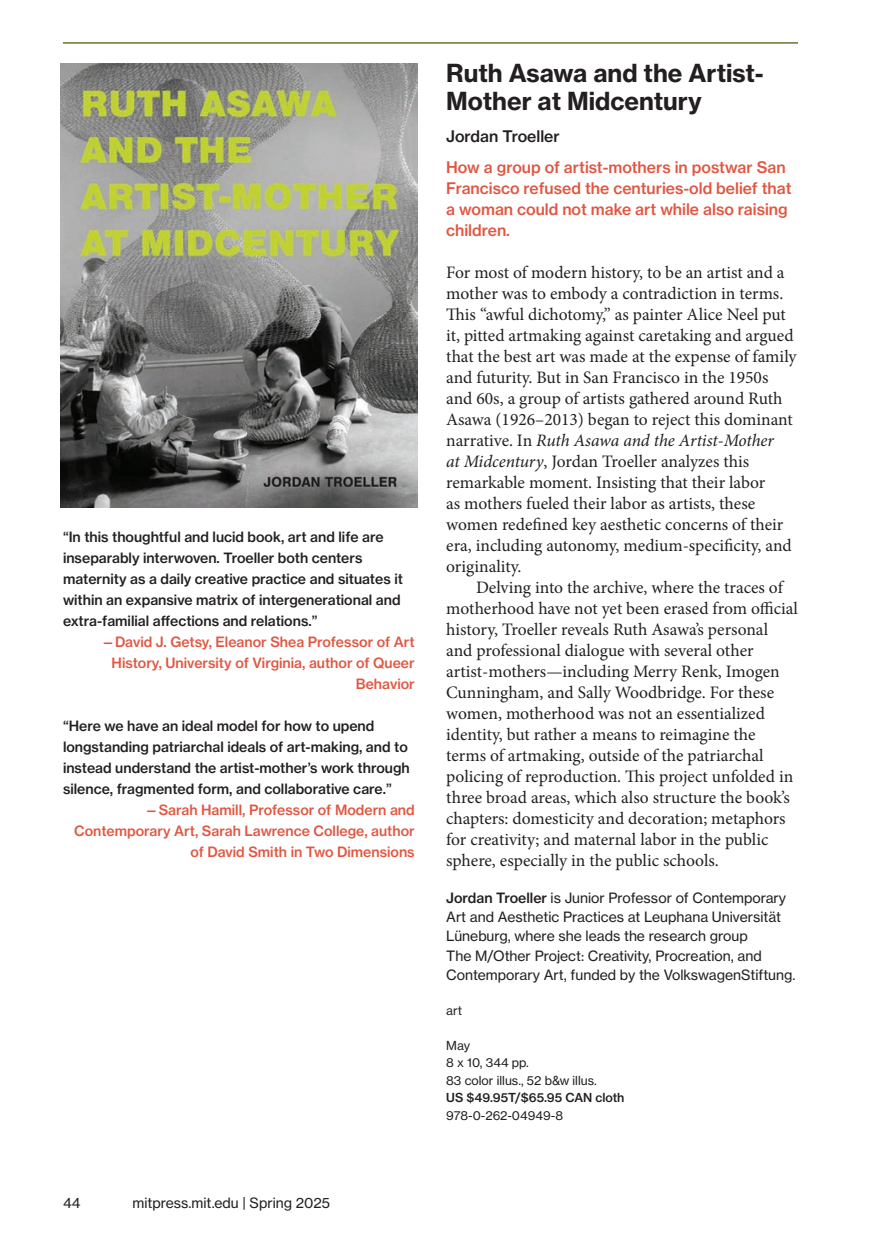
<style>
.page{position:relative;width:882px;height:1260px;background:#fff}
.page>*{position:absolute;margin:0;border:0;box-sizing:border-box;transform-origin:0 0}
.ti{font:24.5px/28px "N Haas Grotesk TX Pro 75 Bd";color:#231f20}
.tp{font:17.5px/21px "Minion Pro";color:#231f20}
.tp_indent{font:17.5px/21px "Minion Pro";color:#231f20}
.Tx{font:15.75px/21px "N Haas Grotesk TX Pro 65 Md";color:#e15641}
.AU{font:15.75px "N Haas Grotesk TX Pro 65 Md";color:#231f20}
.Series1{font:14px/21px "N Haas Grotesk TX Pro 65 Md";color:#231f20}
.AU_PR{font:14px/19.2px "N Haas Grotesk TX Pro 55 Rg";color:#231f20}
.Series_2{font:14px/21px "N Haas Grotesk TX Pro 65 Md";color:#e15641;text-align:right}
.BM_details{font:12.25px "N Haas Grotesk TX Pro 55 Rg";color:#231f20}
.ills{font:12.25px "N Haas Grotesk TX Pro 55 Rg";color:#231f20}
.BM_details-2{font:12.25px "N Haas Grotesk TX Pro 65 Md";color:#231f20}
.Cat{font:12.25px "N Haas Grotesk TX Pro 55 Rg";color:#231f20}
.s1{font-style:italic}
.s2{font-family:"N Haas Grotesk TX Pro 65 Md"}
</style>
<div class="page">
<hr style="left:63px;top:42px;width:735px;height:2px;background:#81854f">
<img style="left:61px;top:63px;width:356px;height:444px">
<p class="Series1" style="left:63px;top:527px;width:341px">“In this thoughtful and lucid book, art and life are inseparably interwoven. Troeller both centers maternity as a daily creative practice and situates it within an expansive matrix of intergenerational and extra-familial affections and relations.”</p>
<p class="Series_2" style="left:101px;top:632px;width:315px">—David J. Getsy, Eleanor Shea Professor of Art<br>History, University of Virginia, author of Queer<br>Behavior</p>
<p class="Series1" style="left:63px;top:716px;width:348px">“Here we have an ideal model for how to upend longstanding patriarchal ideals of art-making, and to instead understand the artist-mother’s work through silence, fragmented form, and collaborative care.”</p>
<p class="Series_2" style="left:74px;top:800px;width:342px">—Sarah Hamill, Professor of Modern and<br>Contemporary Art, Sarah Lawrence College, author of David Smith in Two Dimensions</p>
<p class="AU_PR" style="left:63px;top:1193px;width:19px">44</p>
<p class="AU_PR" style="left:133px;top:1193px;width:199px">mitpress.mit.edu | Spring 2025</p>
<p class="ti" style="left:446px;top:59px;width:319px">Ruth Asawa and the Artist-<br>Mother at Midcentury</p>
<p class="AU" style="left:446px;top:126px;width:115px">Jordan Troeller</p>
<p class="Tx" style="left:446px;top:157px;width:347px">How a group of artist-mothers in postwar San Francisco refused the centuries-old belief that a woman could not make art while also raising children.</p>
<p class="tp" style="left:446px;top:262px;width:352px">For most of modern history, to be an artist and a mother was to embody a contradiction in terms.<br>This “awful dichotomy,” as painter Alice Neel put it, pitted artmaking against caretaking and argued that the best art was made at the expense of family and futurity. But in San Francisco in the 1950s and 60s, a group of artists gathered around Ruth Asawa (1926–2013) began to reject this dominant narrative. In <span class="s1">Ruth Asawa and the Artist-Mother<br>at Midcentury</span>, Jordan Troeller analyzes this remarkable moment. Insisting that their labor<br>as mothers fueled their labor as artists, these women redefined key aesthetic concerns of their era, including autonomy, medium-specificity, and originality.</p>
<p class="tp_indent" style="left:446px;top:577px;width:353px;text-indent:30px">Delving into the archive, where the traces of motherhood have not yet been erased from official history, Troeller reveals Ruth Asawa’s personal and professional dialogue with several other artist-mothers—including Merry Renk, Imogen Cunningham, and Sally Woodbridge. For these women, motherhood was not an essentialized identity, but rather a means to reimagine the terms of artmaking, outside of the patriarchal policing of reproduction. This project unfolded in three broad areas, which also structure the book’s chapters: domesticity and decoration; metaphors for creativity; and maternal labor in the public sphere, especially in the public schools.</p>
<p class="AU_PR" style="left:446px;top:888px;width:351px"><span class="s2">Jordan Troeller</span> is Junior Professor of Contemporary Art and Aesthetic Practices at Leuphana Universität Lüneburg, where she leads the research group<br>The M/Other Project: Creativity, Procreation, and Contemporary Art, funded by the VolkswagenStiftung.</p>
<p class="Cat" style="left:446px;top:1003px;width:17px">art</p>
<p class="BM_details" style="left:446px;top:1038px;width:25px">May</p>
<p class="BM_details" style="left:446px;top:1055px;width:84px">8 x 10, 344 pp.</p>
<p class="ills" style="left:446px;top:1073px;width:152px">83 color illus., 52 b&amp;w illus.</p>
<p class="BM_details-2" style="left:446px;top:1090px;width:180px">US $49.95T/$65.95 CAN cloth</p>
<p class="BM_details" style="left:446px;top:1108px;width:118px">978-0-262-04949-8</p>
</div>
